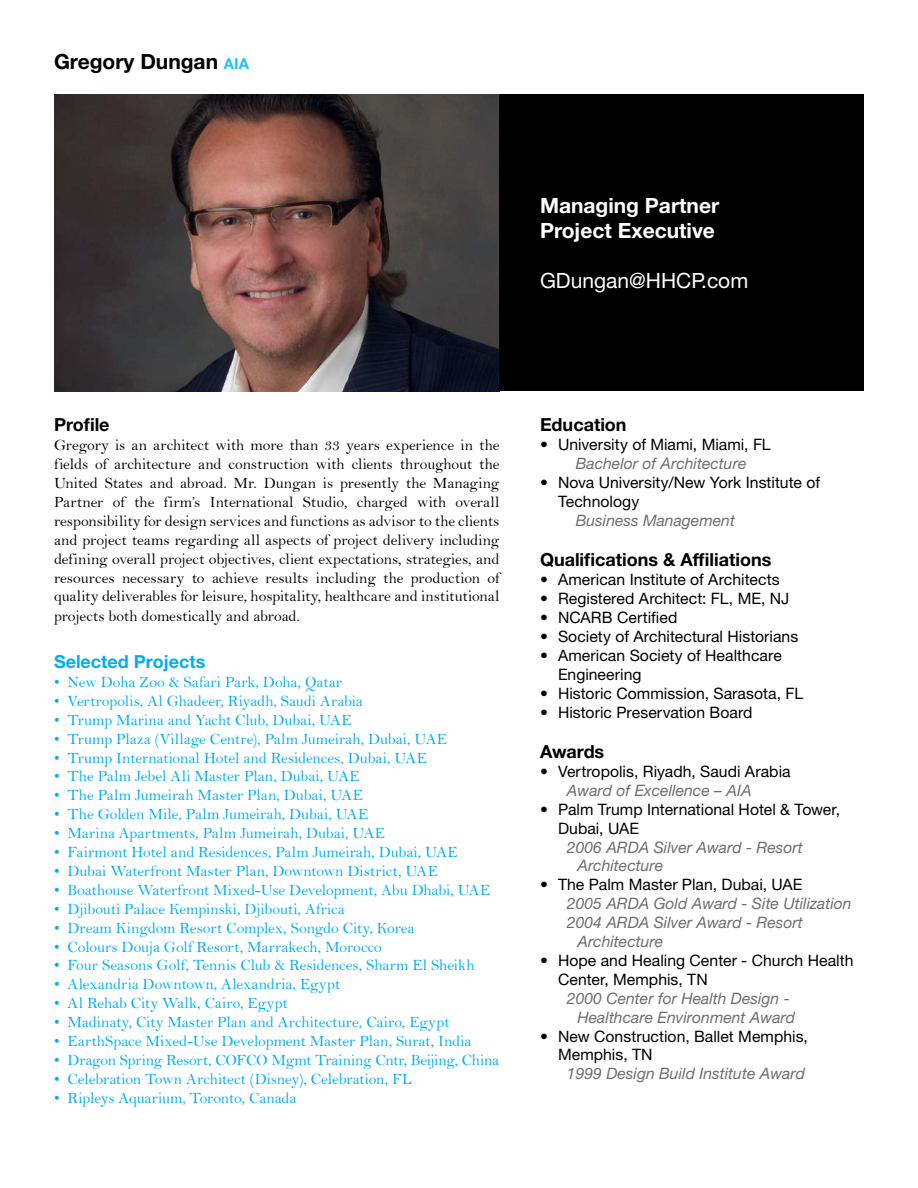
<style>
.page{position:relative;width:918px;height:1188px;background:#fff}
.page>*{position:absolute;margin:0;border:0;box-sizing:border-box;transform-origin:0 0}
.t1{font:700 21px/25.2px "Helvetica Neue LT Std";color:#fff}
.t2{font:700 21px "Helvetica Neue LT Std";color:#000}
.t3{font:21px "Helvetica Neue LT Std";color:#fff}
.t4{font:700 18px "Helvetica Neue LT Std";color:#000}
.t5{font:700 18px "Helvetica Neue LT Std";color:#00aeef}
.t6{font:15.75px "Bell";letter-spacing:-.005em;color:#00aeef}
.t7{font:15.75px/19px "Bell";letter-spacing:-.005em;color:#000;text-align:justify}
.t8{font:15.75px/18.9px "Helvetica Neue LT Std";letter-spacing:.005em;color:#000}
.t9{font:italic 15.75px/18.9px "Helvetica Neue LT Std";color:#6d6e71}
.s1{font-size:15px;color:#1fc4f4}
</style>
<div class="page">
<img style="left:54px;top:94px;width:445px;height:298px">
<div style="left:500px;top:94px;width:364px;height:298px;background:#000"></div>
<h1 class="t2" style="left:54px;top:49px;width:196px">Gregory Dungan <span class="s1">AIA</span></h1>
<h1 class="t1" style="left:540px;top:192px;width:181px">Managing Partner<br>Project Executive</h1>
<h1 class="t3" style="left:540px;top:268px;width:210px">GDungan@HHCP.com</h1>
<p class="t4" style="left:54px;top:414px;width:57px">Profile</p>
<p class="t7" style="left:54px;top:436px;width:447px">Gregory is an architect with more than 33 years experience in the fields of architecture and construction with clients throughout the United States and abroad. Mr. Dungan is presently the Managing Partner of the firm’s International Studio, charged with overall responsibility for design services and functions as advisor to the clients and project teams regarding all aspects of project delivery including defining overall project objectives, client expectations, strategies, and resources necessary to achieve results including the production of quality deliverables for leisure, hospitality, healthcare and institutional projects both domestically and abroad.</p>
<p class="t5" style="left:54px;top:651px;width:153px">Selected Projects</p>
<p class="t6" style="left:54px;top:673px;width:290px">• New Doha Zoo &amp; Safari Park, Doha, Qatar</p>
<p class="t6" style="left:54px;top:691px;width:310px">• Vertropolis, Al Ghadeer, Riyadh, Saudi Arabia</p>
<p class="t6" style="left:54px;top:710px;width:299px">• Trump Marina and Yacht Club, Dubai, UAE</p>
<p class="t6" style="left:54px;top:729px;width:395px">• Trump Plaza (Village Centre), Palm Jumeirah, Dubai, UAE</p>
<p class="t6" style="left:54px;top:748px;width:375px">• Trump International Hotel and Residences, Dubai, UAE</p>
<p class="t6" style="left:54px;top:767px;width:307px">• The Palm Jebel Ali Master Plan, Dubai, UAE</p>
<p class="t6" style="left:54px;top:786px;width:311px">• The Palm Jumeirah Master Plan, Dubai, UAE</p>
<p class="t6" style="left:54px;top:805px;width:316px">• The Golden Mile, Palm Jumeirah, Dubai, UAE</p>
<p class="t6" style="left:54px;top:824px;width:333px">• Marina Apartments, Palm Jumeirah, Dubai, UAE</p>
<p class="t6" style="left:54px;top:843px;width:405px">• Fairmont Hotel and Residences, Palm Jumeirah, Dubai, UAE</p>
<p class="t6" style="left:54px;top:862px;width:386px">• Dubai Waterfront Master Plan, Downtown District, UAE</p>
<p class="t6" style="left:54px;top:880px;width:438px">• Boathouse Waterfront Mixed-Use Development, Abu Dhabi, UAE</p>
<p class="t6" style="left:54px;top:899px;width:292px">• Djibouti Palace Kempinski, Djibouti, Africa</p>
<p class="t6" style="left:54px;top:918px;width:362px">• Dream Kingdom Resort Complex, Songdo City, Korea</p>
<p class="t6" style="left:54px;top:937px;width:330px">• Colours Douja Golf Resort, Marrakech, Morocco</p>
<p class="t6" style="left:54px;top:956px;width:422px">• Four Seasons Golf, Tennis Club &amp; Residences, Sharm El Sheikh</p>
<p class="t6" style="left:54px;top:975px;width:288px">• Alexandria Downtown, Alexandria, Egypt</p>
<p class="t6" style="left:54px;top:994px;width:235px">• Al Rehab City Walk, Cairo, Egypt</p>
<p class="t6" style="left:54px;top:1013px;width:397px">• Madinaty, City Master Plan and Architecture, Cairo, Egypt</p>
<p class="t6" style="left:54px;top:1032px;width:419px">• EarthSpace Mixed-Use Development Master Plan, Surat, India</p>
<p class="t6" style="left:54px;top:1051px;width:447px">• Dragon Spring Resort, COFCO Mgmt Training Cntr, Beijing, China</p>
<p class="t6" style="left:54px;top:1069px;width:359px">• Celebration Town Architect (Disney), Celebration, FL</p>
<p class="t6" style="left:54px;top:1088px;width:244px">• Ripleys Aquarium, Toronto, Canada</p>
<p class="t4" style="left:540px;top:414px;width:88px">Education</p>
<p class="t8" style="left:540px;top:435px;width:232px">• University of Miami, Miami, FL</p>
<p class="t9" style="left:576px;top:454px;width:172px">Bachelor of Architecture</p>
<p class="t8" style="left:558px;top:473px;width:263px;text-indent:-18px">• Nova University/New York Institute of<br>Technology</p>
<p class="t9" style="left:576px;top:511px;width:161px">Business Management</p>
<p class="t4" style="left:540px;top:549px;width:233px">Qualifications &amp; Affiliations</p>
<p class="t8" style="left:540px;top:570px;width:241px">• American Institute of Architects</p>
<p class="t8" style="left:540px;top:589px;width:251px">• Registered Architect: FL, ME, NJ</p>
<p class="t8" style="left:540px;top:608px;width:139px">• NCARB Certified</p>
<p class="t8" style="left:540px;top:627px;width:260px">• Society of Architectural Historians</p>
<p class="t8" style="left:558px;top:646px;width:225px;text-indent:-18px">• American Society of Healthcare<br>Engineering</p>
<p class="t8" style="left:540px;top:683px;width:265px">• Historic Commission, Sarasota, FL</p>
<p class="t8" style="left:540px;top:702px;width:214px">• Historic Preservation Board</p>
<p class="t4" style="left:540px;top:741px;width:66px">Awards</p>
<p class="t8" style="left:540px;top:762px;width:252px">• Vertropolis, Riyadh, Saudi Arabia</p>
<p class="t9" style="left:567px;top:781px;width:186px">Award of Excellence – AIA</p>
<p class="t8" style="left:558px;top:799px;width:284px;text-indent:-18px">• Palm Trump International Hotel &amp; Tower,<br>Dubai, UAE</p>
<p class="t9" style="left:578px;top:837px;width:227px;text-indent:-11px">2006 ARDA Silver Award - Resort<br>Architecture</p>
<p class="t8" style="left:540px;top:875px;width:264px">• The Palm Master Plan, Dubai, UAE</p>
<p class="t9" style="left:567px;top:894px;width:286px">2005 ARDA Gold Award - Site Utilization</p>
<p class="t9" style="left:567px;top:913px;width:237px">2004 ARDA Silver Award - Resort</p>
<p class="t9" style="left:578px;top:932px;width:87px">Architecture</p>
<p class="t8" style="left:558px;top:951px;width:297px;text-indent:-18px">• Hope and Healing Center - Church Health<br>Center, Memphis, TN</p>
<p class="t9" style="left:578px;top:988px;width:219px;text-indent:-11px">2000 Center for Health Design -<br>Healthcare Environment Award</p>
<p class="t8" style="left:558px;top:1026px;width:252px;text-indent:-18px">• New Construction, Ballet Memphis,<br>Memphis, TN</p>
<p class="t9" style="left:567px;top:1064px;width:240px">1999 Design Build Institute Award</p>
</div>
